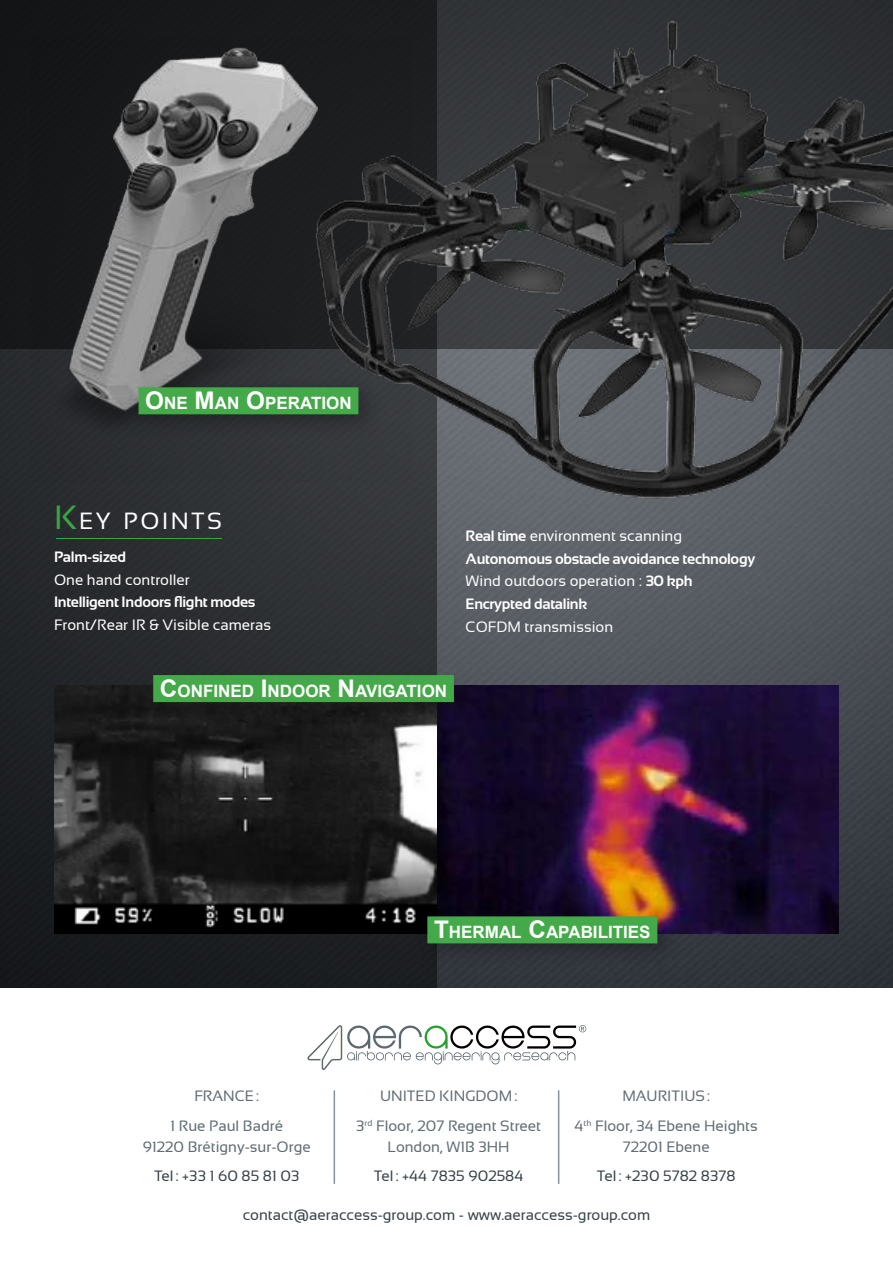
<style>
.page{position:relative;width:893px;height:1263px;background:#fff}
.page>*{position:absolute;margin:0;border:0;box-sizing:border-box;transform-origin:0 0}
.t1{font:23.4px "Sansation";letter-spacing:.1em;color:#fff}
.t2{font:700 16.95px "Arial";color:#fff}
.t3{font:700 15px/22.5px "Sansation";letter-spacing:-.02em;color:#fff}
.t4{font:15px/29.5px "Sansation";color:#5f6c73;text-align:center}
.t5{font:15px "Sansation";color:#364249}
.t6{font:15px "Sansation";color:#fff}
.s1{font-size:24.3px}
.s2{font-size:33.6px;color:#39a644}
.s3{font-weight:400}
</style>
<div class="page">
<svg style="left:437px;top:530px;width:456px;height:458px;background:#4c5056"></svg>
<svg style="left:0;top:349px;width:437px;height:639px;background:#25282b"></svg>
<svg style="left:307px;top:1025px;width:279px;height:45px"></svg>
<hr style="left:334px;top:1090px;width:1px;height:94px;background:#869299">
<hr style="left:558px;top:1090px;width:1px;height:94px;background:#869299">
<hr style="left:56px;top:538px;width:166px;height:1px;background:#39a644">
<img style="left:54px;top:685px;width:785px;height:248px">
<div style="left:415px;top:904px;width:267px;height:64px;background:#000;opacity:.3"></div>
<div style="left:427px;top:916px;width:230px;height:27px;background:#44a949"></div>
<div style="left:153px;top:675px;width:301px;height:27px;background:#44a949"></div>
<div style="left:0;top:0;width:893px;height:349px;background:linear-gradient(to right,#121315,#34363a)"></div>
<img style="left:252px;top:10px;width:641px;height:520px">
<img style="left:31px;top:39px;width:381px;height:442px">
<div style="left:126px;top:375px;width:257px;height:64px;background:#000;opacity:.3"></div>
<div style="left:139px;top:387px;width:219px;height:27px;background:#44a949"></div>
<p class="t2" style="left:145px;top:392px;width:208px"><span class="s1">O</span>NE <span class="s1">M</span>AN <span class="s1">O</span>PERATION</p>
<h1 class="t1" style="left:54px;top:508px;width:169px"><span class="s2">K</span>EY POINTS</h1>
<p class="t3" style="left:54px;top:546px;width:74px">Palm-sized</p>
<p class="t6" style="left:54px;top:571px;width:137px">One hand controller</p>
<p class="t3" style="left:54px;top:591px;width:203px">Intelligent Indoors flight modes</p>
<p class="t6" style="left:54px;top:616px;width:219px">Front/Rear IR &amp; Visible cameras</p>
<p class="t2" style="left:160px;top:679px;width:289px"><span class="s1">C</span>ONFINED <span class="s1">I</span> NDOOR <span class="s1">N</span>AVIGATION</p>
<p class="t3" style="left:466px;top:525px;width:291px">Real time <span class="s3">environment scanning<br></span>Autonomous obstacle avoidance technology<br><span class="s3">Wind outdoors operation :</span> 30 kph<br>Encrypted datalink</p>
<p class="t6" style="left:466px;top:618px;width:149px">COFDM transmission</p>
<p class="t2" style="left:434px;top:921px;width:218px"><span class="s1">T</span>HERMAL <span class="s1">C</span>APABILITIES</p>
<p class="t4" style="left:380px;top:1081px;width:21px">United</p>
<p class="t4" style="left:439px;top:1081px;width:47px">kingdom</p>
<p class="t4" style="left:170px;top:1081px;width:114px">FRANCE:<br>1 Rue Paul Badré</p>
<p class="t4" style="left:143px;top:1132px;width:169px">91220 Brétigny-sur-Orge</p>
<p class="t5" style="left:154px;top:1168px;width:147px">Tel : +33 1 60 85 81 03</p>
<p class="t4" style="left:575px;top:1081px;width:185px">MAURITIUS:<br>4<sup>th</sup> Floor, 34 Ebene Heights</p>
<p class="t4" style="left:623px;top:1132px;width:88px">72201 Ebene</p>
<p class="t5" style="left:597px;top:1168px;width:140px">Tel : +230 5782 8378</p>
<p class="t4" style="left:356px;top:1081px;width:186px;text-align:left;text-indent:158px">:<br>3<sup>rd</sup> Floor, 207 Regent Street</p>
<p class="t4" style="left:388px;top:1132px;width:124px">London, W1B 3HH</p>
<p class="t5" style="left:374px;top:1168px;width:151px">Tel : +44 7835 902584</p>
<p class="t5" style="left:243px;top:1206px;width:409px">contact@aeraccess-group.com - www.aeraccess-group.com</p>
</div>
